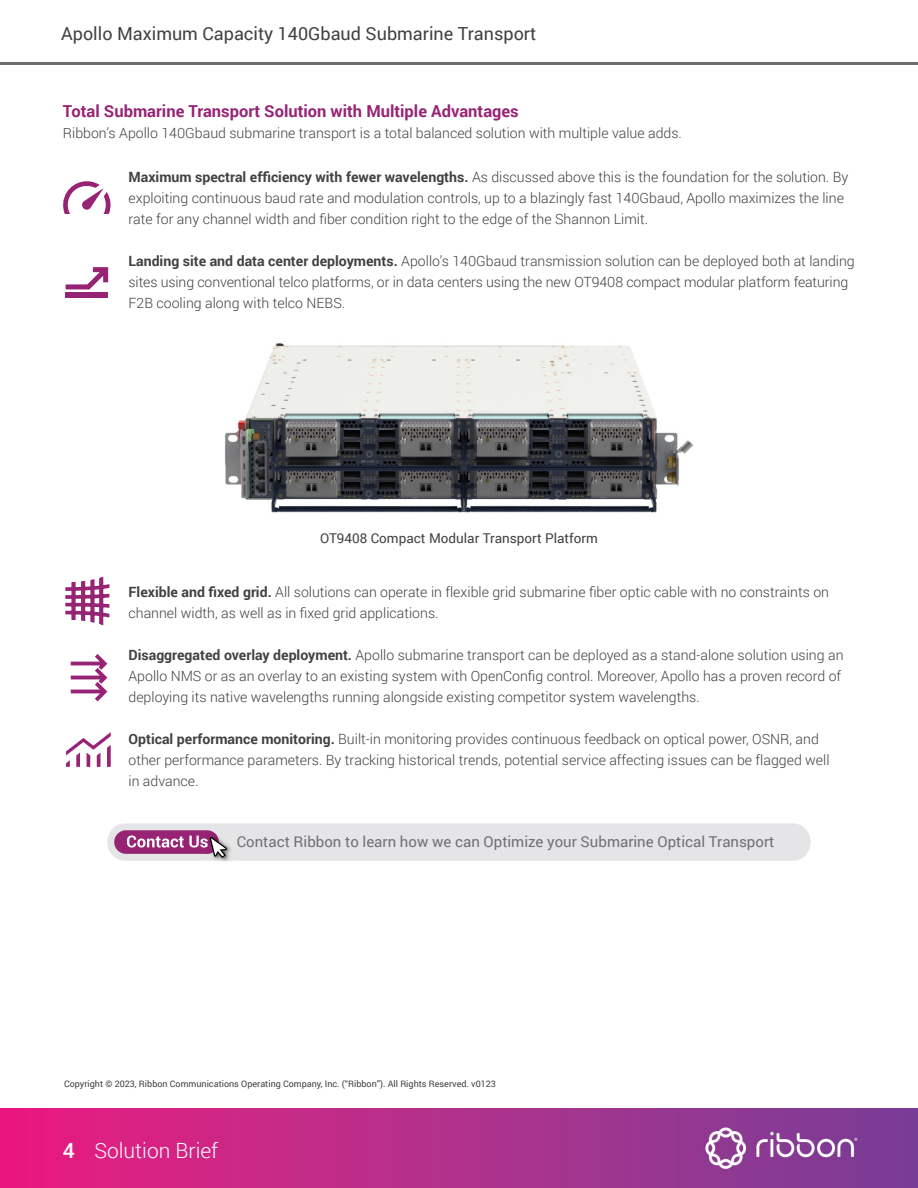
<style>
.page{position:relative;width:918px;height:1188px;background:#fff}
.page>*{position:absolute;margin:0;border:0;box-sizing:border-box;transform-origin:0 0}
.t1{font:300 21px "Roboto";color:#fff}
.t2{font:18px "Roboto";color:#414042}
.t3{font:700 16.5px "Roboto";color:#972375}
.t4{font:15px "Roboto";color:#6f7073}
.t5{font:300 14.1px/21px "Roboto";color:#414042}
.t6{font:13.5px "Roboto";color:#414042}
.t7{font:9px "Roboto";color:#414042}
.s1{font-weight:700}
.s2{font-weight:500}
</style>
<div class="page">
<img style="left:0;top:1109px;width:918px;height:79px">
<hr style="left:0;top:63px;width:918px;height:2px;background:#6d6e71">
<div style="left:107px;top:824px;width:704px;height:37px;background:#e5e4e6;border-radius:18px"></div>
<div style="left:114px;top:830px;width:105px;height:24px;background:#972375;border-radius:12px"></div>
<img style="left:213px;top:844px;width:18px;height:17px">
<svg style="left:127px;top:835px;width:100px;height:23px"></svg>
<img style="left:225px;top:343px;width:469px;height:170px">
<svg style="left:66px;top:732px;width:45px;height:35px"></svg>
<svg style="left:71px;top:654px;width:36px;height:47px"></svg>
<svg style="left:66px;top:267px;width:42px;height:22px"></svg>
<div style="left:66px;top:293px;width:42px;height:5px;background:#972375"></div>
<svg style="left:63px;top:181px;width:48px;height:33px"></svg>
<svg style="left:65px;top:576px;width:45px;height:50px"></svg>
<p class="t2" style="left:61px;top:21px;width:477px">Apollo Maximum Capacity 140Gbaud Submarine Transport</p>
<p class="t3" style="left:63px;top:99px;width:457px">Total Submarine Transport Solution with Multiple Advantages</p>
<p class="t5" style="left:63px;top:122px;width:621px">Ribbon’s Apollo 140Gbaud submarine transport is a total balanced solution with multiple value adds.</p>
<p class="t5" style="left:129px;top:166px;width:721px"><span class="s1">Maximum spectral efficiency with fewer wavelengths.</span> As discussed above this is the foundation for the solution. By exploiting continuous baud rate and modulation controls, up to a blazingly fast 140Gbaud, Apollo maximizes the line rate for any channel width and fiber condition right to the edge of the Shannon Limit.</p>
<p class="t5" style="left:129px;top:250px;width:728px"><span class="s1">Landing site and data center deployments.</span> Apollo’s 140Gbaud transmission solution can be deployed both at landing sites using conventional telco platforms, or in data centers using the new OT9408 compact modular platform featuring<br>F2B cooling along with telco NEBS.</p>
<p class="t6" style="left:320px;top:529px;width:279px">OT9408 Compact Modular Transport Platform</p>
<p class="t5" style="left:129px;top:581px;width:702px"><span class="s1">Flexible and fixed grid.</span> All solutions can operate in flexible grid submarine fiber optic cable with no constraints on channel width, as well as in fixed grid applications.</p>
<p class="t5" style="left:129px;top:644px;width:717px"><span class="s1">Disaggregated overlay deployment.</span> Apollo submarine transport can be deployed as a stand-alone solution using an<br>Apollo NMS or as an overlay to an existing system with OpenConfig control. Moreover, Apollo has a proven record of deploying its native wavelengths running alongside existing competitor system wavelengths.</p>
<p class="t5" style="left:129px;top:728px;width:703px"><span class="s1">Optical performance monitoring.</span> Built-in monitoring provides continuous feedback on optical power, OSNR, and other performance parameters. By tracking historical trends, potential service affecting issues can be flagged well in advance.</p>
<p class="t4" style="left:237px;top:831px;width:539px">Contact Ribbon to learn how we can Optimize your Submarine Optical Transport</p>
<p class="t7" style="left:64px;top:1078px;width:433px">Copyright ©️ 2023, Ribbon Communications Operating Company, Inc. (“Ribbon”). All Rights Reserved. v0123</p>
<h1 class="t1" style="left:63px;top:1136px;width:157px"><span class="s2">4</span> Solution Brief</h1>
</div>
